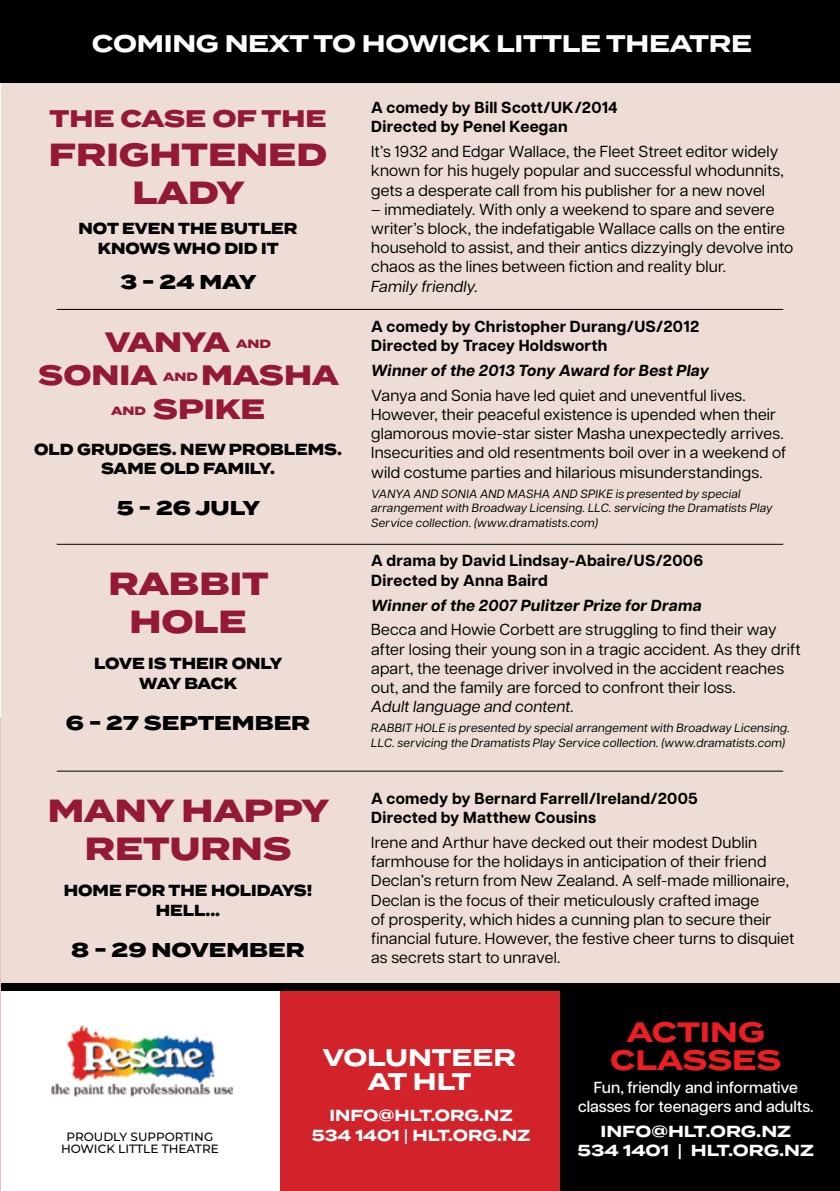
<style>
.page{position:relative;width:840px;height:1191px;background:#fff}
.page>*{position:absolute;margin:0;border:0;box-sizing:border-box;transform-origin:0 0}
.t1{font:800 32px/38.4px "Termina";color:#941936;text-align:center}
.t2{font:800 28px "Termina";color:#941936}
.t3{font:700 28px/28px "Termina";color:#ed1d24;text-align:center}
.t4{font:700 24px/24px "Termina";letter-spacing:-.01em;color:#fff;text-align:center}
.t5{font:800 24px "Termina";color:#941936}
.t6{font:800 20px "Termina";color:#000}
.t7{font:16px/19.2px "Articulat CF";letter-spacing:.015em;color:#000}
.t8{font:700 16px/19.2px "Articulat CF";letter-spacing:.015em;color:#000}
.t9{font:800 16px/19.2px "Termina";color:#000;text-align:center;scale:.9 1}
.t10{font:italic 700 16px "Articulat CF";letter-spacing:.015em;color:#000}
.t11{font:500 16px/19.2px "Articulat CF";color:#fff;text-align:center}
.t12{font:italic 16px "Articulat CF";letter-spacing:.015em;color:#000}
.t13{font:700 16px/19.2px "Termina";color:#fff;text-align:center}
.t14{font:700 16px/19.2px "Termina";color:#fff;text-align:center;scale:.96 1}
.t15{font:italic 12px/14.4px "Articulat CF";letter-spacing:.025em;color:#000}
.t16{font:500 12px/12px "Montserrat";color:#000;text-align:center}
.t17{font:800 12px "Termina";color:#941936}
.s1{font-family:"Montserrat";font-weight:600}
</style>
<div class="page">
<div style="left:559px;top:989px;width:280px;height:202px;background:#000"></div>
<div style="left:279px;top:989px;width:280px;height:202px;background:#d2232a"></div>
<div style="left:1px;top:0;width:838px;height:990px;background:#edddd6"></div>
<div style="left:0;top:0;width:839px;height:82px;background:#000"></div>
<div style="left:1px;top:982px;width:838px;height:8px;background:#000"></div>
<img style="left:51px;top:1025px;width:181px;height:73px">
<hr style="left:57px;top:309px;width:725px;height:1px;background:#000">
<hr style="left:57px;top:544px;width:725px;height:1px;background:#000">
<hr style="left:57px;top:770px;width:725px;height:1px;background:#000">
<h3 class="t4" style="left:92px;top:32px;width:661px">COMING NEXT TO HOWICK LITTLE THEATRE</h3>
<h3 class="t5" style="left:50px;top:101px;width:278px">THE CASE OF THE</h3>
<h1 class="t1" style="left:49px;top:136px;width:279px">FRIGHTENED<br>LADY</h1>
<p class="t9" style="left:78px;top:220px;width:245px">NOT EVEN THE BUTLER<br>KNOWS WHO DID IT</p>
<p class="t6" style="left:120px;top:267px;width:137px">3 - 24 MAY</p>
<h2 class="t2" style="left:105px;top:321px;width:126px">VANYA</h2>
<p class="t17" style="left:236px;top:334px;width:36px">AND</p>
<h2 class="t2" style="left:38px;top:355px;width:120px">SONIA</h2>
<p class="t17" style="left:163px;top:368px;width:36px">AND</p>
<h2 class="t2" style="left:201px;top:355px;width:139px">MASHA</h2>
<p class="t17" style="left:111px;top:402px;width:36px">AND</p>
<h2 class="t2" style="left:153px;top:388px;width:114px">SPIKE</h2>
<p class="t9" style="left:34px;top:440px;width:343px">OLD GRUDGES. NEW PROBLEMS.<br>SAME OLD FAMILY.</p>
<p class="t6" style="left:117px;top:493px;width:145px">5 - 26 JULY</p>
<h1 class="t1" style="left:108px;top:565px;width:161px">RABBIT<br>HOLE</h1>
<p class="t9" style="left:94px;top:655px;width:210px">LOVE IS THEIR ONLY<br>WAY BACK</p>
<p class="t6" style="left:66px;top:707px;width:246px">6 - 27 SEPTEMBER</p>
<h1 class="t1" style="left:48px;top:792px;width:283px">MANY HAPPY<br>RETURNS</h1>
<p class="t9" style="left:64px;top:881px;width:278px">HOME FOR THE HOLIDAYS!<br>HELL...</p>
<p class="t6" style="left:71px;top:934px;width:235px">8 - 29 NOVEMBER</p>
<p class="t8" style="left:371px;top:97px;width:248px">A comedy by Bill Scott/UK/2014<br>Directed by Penel Keegan</p>
<p class="t7" style="left:371px;top:141px;width:414px">It’s 1932 and Edgar Wallace, the Fleet Street editor widely known for his hugely popular and successful whodunnits, gets a desperate call from his publisher for a new novel</p>
<p class="t7" style="left:371px;top:199px;width:423px">– immediately. With only a weekend to spare and severe writer’s block, the indefatigable Wallace calls on the entire household to assist, and their antics dizzyingly devolve into chaos as the lines between fiction and reality blur.</p>
<p class="t12" style="left:371px;top:274px;width:108px">Family friendly.</p>
<p class="t8" style="left:371px;top:316px;width:329px">A comedy by Christopher Durang/US/2012<br>Directed by Tracey Holdsworth</p>
<p class="t10" style="left:371px;top:358px;width:339px">Winner of the 2013 Tony Award for Best Play</p>
<p class="t7" style="left:371px;top:384px;width:416px">Vanya and Sonia have led quiet and uneventful lives.<br>However, their peaceful existence is upended when their glamorous movie-star sister Masha unexpectedly arrives.<br>Insecurities and old resentments boil over in a weekend of wild costume parties and hilarious misunderstandings.</p>
<p class="t15" style="left:371px;top:485px;width:402px">VANYA AND SONIA AND MASHA AND SPIKE is presented by special arrangement with Broadway Licensing. LLC. servicing the Dramatists Play<br>Service collection. (www.dramatists.com)</p>
<p class="t8" style="left:371px;top:551px;width:333px">A drama by David Lindsay-Abaire/US/2006<br>Directed by Anna Baird</p>
<p class="t10" style="left:371px;top:593px;width:332px">Winner of the 2007 Pulitzer Prize for Drama</p>
<p class="t7" style="left:371px;top:619px;width:430px">Becca and Howie Corbett are struggling to find their way after losing their young son in a tragic accident. As they drift apart, the teenage driver involved in the accident reaches out, and the family are forced to confront their loss.</p>
<p class="t12" style="left:371px;top:695px;width:204px">Adult language and content.</p>
<p class="t15" style="left:371px;top:720px;width:420px">RABBIT HOLE is presented by special arrangement with Broadway Licensing.<br>LLC. servicing the Dramatists Play Service collection. (www.dramatists.com)</p>
<p class="t8" style="left:371px;top:788px;width:328px">A comedy by Bernard Farrell/Ireland/2005<br>Directed by Matthew Cousins</p>
<p class="t7" style="left:371px;top:831px;width:424px">Irene and Arthur have decked out their modest Dublin farmhouse for the holidays in anticipation of their friend Declan’s return from New Zealand. A self-made millionaire, Declan is the focus of their meticulously crafted image<br>of prosperity, which hides a cunning plan to secure their financial future. However, the festive cheer turns to disquiet as secrets start to unravel.</p>
<p class="t16" style="left:61px;top:1130px;width:159px">PROUDLY SUPPORTING<br>HOWICK LITTLE THEATRE</p>
<h3 class="t4" style="left:322px;top:1045px;width:194px">VOLUNTEER<br>AT HLT</h3>
<p class="t14" style="left:311px;top:1106px;width:229px">INFO@HLT.ORG.NZ<br>534 1401 <span class="s1">|</span> HLT.ORG.NZ</p>
<h2 class="t3" style="left:610px;top:1018px;width:173px">ACTING<br>CLASSES</h2>
<p class="t11" style="left:577px;top:1076px;width:237px">Fun, friendly and informative classes for teenagers and adults.</p>
<p class="t13" style="left:577px;top:1121px;width:238px">INFO@HLT.ORG.NZ<br>534 1401 <span class="s1">|</span> HLT.ORG.NZ</p>
</div>
